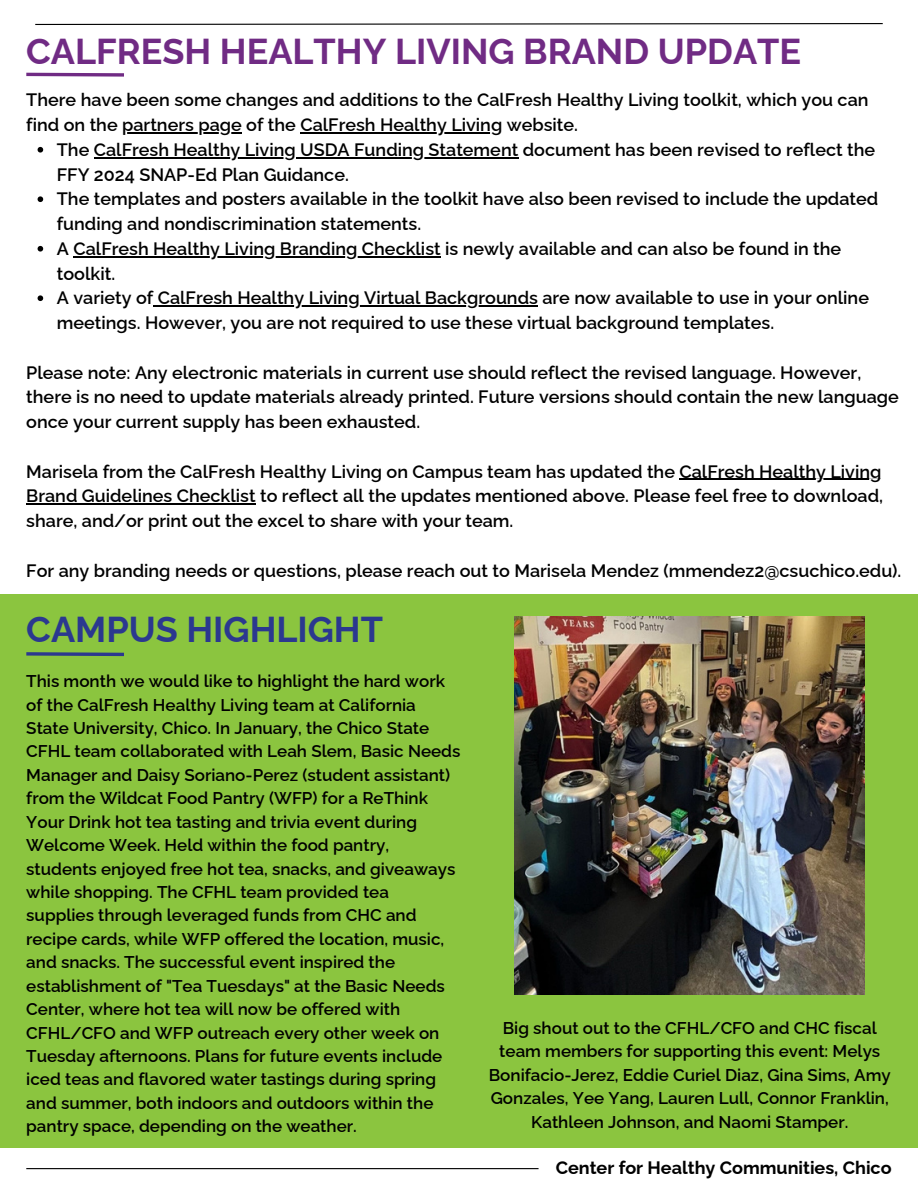
<style>
.page{position:relative;width:918px;height:1188px;background:#fff}
.page>*{position:absolute;margin:0;border:0;box-sizing:border-box;transform-origin:0 0}
.t1{font:700 36px "Raleway";color:#702b84}
.t2{font:700 36px "Raleway";color:#2b388f}
.t3{font:600 18px/24.8px "Raleway";color:#000}
.t4{font:700 18px "Raleway";color:#000}
.t5{font:600 17.1px/23.4px "Raleway";color:#000}
</style>
<div class="page">
<svg style="left:35px;top:23px;width:848px;height:2px;background:#6f6f6f"></svg>
<hr style="left:26px;top:1168px;width:513px;height:1px;background:#000">
<svg style="left:26px;top:72px;width:98px;height:5px"></svg>
<div style="left:0;top:594px;width:918px;height:554px;background:#8bc53f"></div>
<svg style="left:26px;top:652px;width:98px;height:5px"></svg>
<img style="left:515px;top:616px;width:350px;height:378px">
<hr style="left:122px;top:132px;width:120px;height:1px;background:#000">
<hr style="left:300px;top:132px;width:202px;height:1px;background:#000">
<svg style="left:38px;top:147px;width:5px;height:6px"></svg>
<hr style="left:94px;top:157px;width:424px;height:1px;background:#000">
<svg style="left:38px;top:196px;width:5px;height:6px"></svg>
<svg style="left:38px;top:246px;width:5px;height:6px"></svg>
<hr style="left:73px;top:256px;width:368px;height:1px;background:#000">
<svg style="left:38px;top:295px;width:5px;height:6px"></svg>
<hr style="left:153px;top:306px;width:385px;height:1px;background:#000">
<hr style="left:680px;top:479px;width:201px;height:1px;background:#000">
<hr style="left:26px;top:504px;width:230px;height:1px;background:#000">
<h1 class="t1" style="left:26px;top:30px;width:776px">CALFRESH HEALTHY LIVING BRAND UPDATE</h1>
<p class="t3" style="left:26px;top:88px;width:844px">There have been some changes and additions to the CalFresh Healthy Living toolkit, which you can find on the partners page of the CalFresh Healthy Living website.</p>
<h2 class="t3" style="left:57px;top:137px;width:820px">The CalFresh Healthy Living USDA Funding Statement document has been revised to reflect the</h2>
<h2 class="t3" style="left:57px;top:162px;width:823px">FFY 2024 SNAP-Ed Plan Guidance.<br>The templates and posters available in the toolkit have also been revised to include the updated</h2>
<h2 class="t3" style="left:57px;top:211px;width:786px">funding and nondiscrimination statements.<br>A CalFresh Healthy Living Branding Checklist is newly available and can also be found in the</h2>
<h1 class="t3" style="left:57px;top:261px;width:814px">toolkit.<br>A variety of CalFresh Healthy Living Virtual Backgrounds are now available to use in your online</h1>
<p class="t3" style="left:57px;top:310px;width:719px">meetings. However, you are not required to use these virtual background templates.</p>
<p class="t3" style="left:26px;top:360px;width:836px">Please note: Any electronic materials in current use should reflect the revised language. However,</p>
<h2 class="t3" style="left:26px;top:385px;width:874px">there is no need to update materials already printed. Future versions should contain the new language once your current supply has been exhausted.</h2>
<h2 class="t3" style="left:26px;top:459px;width:857px">Marisela from the CalFresh Healthy Living on Campus team has updated the CalFresh Healthy Living</h2>
<h2 class="t3" style="left:26px;top:484px;width:858px">Brand Guidelines Checklist to reflect all the updates mentioned above. Please feel free to download, share, and/or print out the excel to share with your team.</h2>
<h2 class="t3" style="left:26px;top:558px;width:877px">For any branding needs or questions, please reach out to Marisela Mendez (mmendez2@csuchico.edu).</h2>
<h2 class="t2" style="left:26px;top:608px;width:358px">CAMPUS HIGHLIGHT</h2>
<p class="t5" style="left:26px;top:669px;width:436px">This month we would like to highlight the hard work of the CalFresh Healthy Living team at California State University, Chico. In January, the Chico State CFHL team collaborated with Leah Slem, Basic Needs Manager and Daisy Soriano-Perez (student assistant) from the Wildcat Food Pantry (WFP) for a ReThink Your Drink hot tea tasting and trivia event during Welcome Week. Held within the food pantry, students enjoyed free hot tea, snacks, and giveaways while shopping. The CFHL team provided tea supplies through leveraged funds from CHC and recipe cards, while WFP offered the location, music, and snacks. The successful event inspired the establishment of "Tea Tuesdays" at the Basic Needs Center, where hot tea will now be offered with CFHL/CFO and WFP outreach every other week on Tuesday afternoons. Plans for future events include iced teas and flavored water tastings during spring and summer, both indoors and outdoors within the pantry space, depending on the weather.</p>
<p class="t5" style="left:489px;top:1016px;width:404px;text-align:center">Big shout out to the CFHL/CFO and CHC fiscal team members for supporting this event: Melys Bonifacio-Jerez, Eddie Curiel Diaz, Gina Sims, Amy Gonzales, Yee Yang, Lauren Lull, Connor Franklin, Kathleen Johnson, and Naomi Stamper.</p>
<p class="t4" style="left:556px;top:1157px;width:337px">Center for Healthy Communities, Chico</p>
</div>
